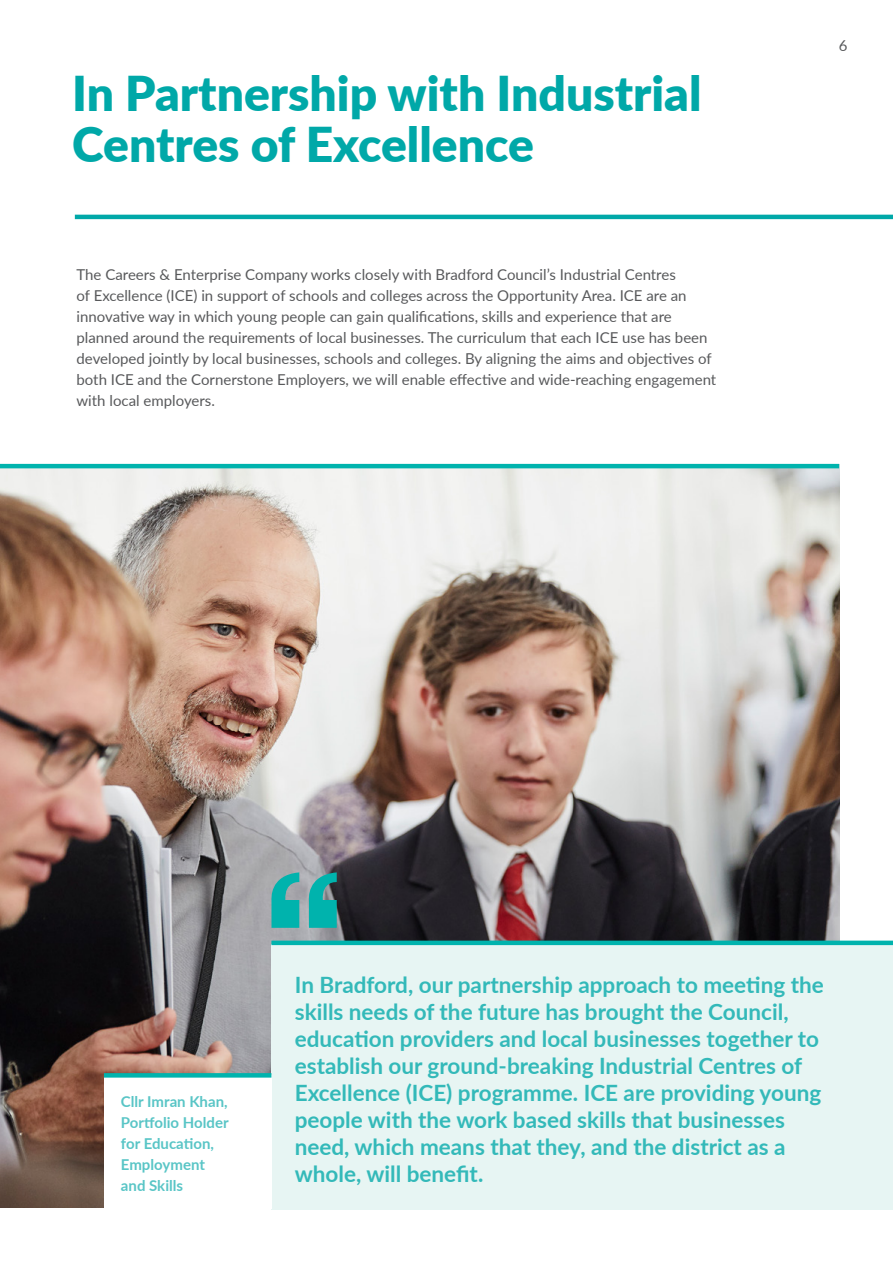
<style>
.page{position:relative;width:893px;height:1263px;background:#fff}
.page>*{position:absolute;margin:0;border:0;box-sizing:border-box;transform-origin:0 0}
.t1{font:900 48px/51px "Lato";color:#00a8a8}
.t2{font:700 22.5px/27px "Lato";color:#33b9b9}
.t3{font:15px/21px "Lato";color:#58595b}
.t4{font:700 15px/21px "Lato";color:#59c5c6}
</style>
<div class="page">
<img style="left:0;top:468px;width:839px;height:740px">
<hr style="left:0;top:464px;width:839px;height:4px;background:#00b3ad">
<div style="left:271px;top:944px;width:622px;height:265px;background:#e7f5f3"></div>
<hr style="left:271px;top:941px;width:622px;height:4px;background:#00b3ad">
<svg style="left:306px;top:872px;width:31px;height:56px;background:#2da7a4"></svg>
<svg style="left:269px;top:872px;width:30px;height:56px;background:#33afac"></svg>
<hr style="left:75px;top:215px;width:818px;height:4px;background:#00a8a8">
<div style="left:104px;top:1075px;width:167px;height:134px;background:#fff"></div>
<svg style="left:104px;top:1073px;width:167px;height:4px"></svg>
<h1 class="t1" style="left:72px;top:66px;width:631px">In Partnership with Industrial<br>Centres of Excellence</h1>
<p class="t3" style="left:77px;top:263px;width:641px">The Careers &amp; Enterprise Company works closely with Bradford Council’s Industrial Centres<br>of Excellence (ICE) in support of schools and colleges across the Opportunity Area. ICE are an innovative way in which young people can gain qualifications, skills and experience that are planned around the requirements of local businesses. The curriculum that each ICE use has been developed jointly by local businesses, schools and colleges. By aligning the aims and objectives of both ICE and the Cornerstone Employers, we will enable effective and wide-reaching engagement with local employers.</p>
<p class="t3" style="left:839px;top:34px;width:10px">6</p>
<p class="t4" style="left:121px;top:1091px;width:109px">Cllr Imran Khan,<br>Portfolio Holder for Education,<br>Employment and Skills</p>
<p class="t2" style="left:295px;top:970px;width:530px">In Bradford, our partnership approach to meeting the skills needs of the future has brought the Council, education providers and local businesses together to establish our ground-breaking Industrial Centres of Excellence (ICE) programme. ICE are providing young people with the work based skills that businesses need, which means that they, and the district as a whole, will benefit.</p>
</div>
